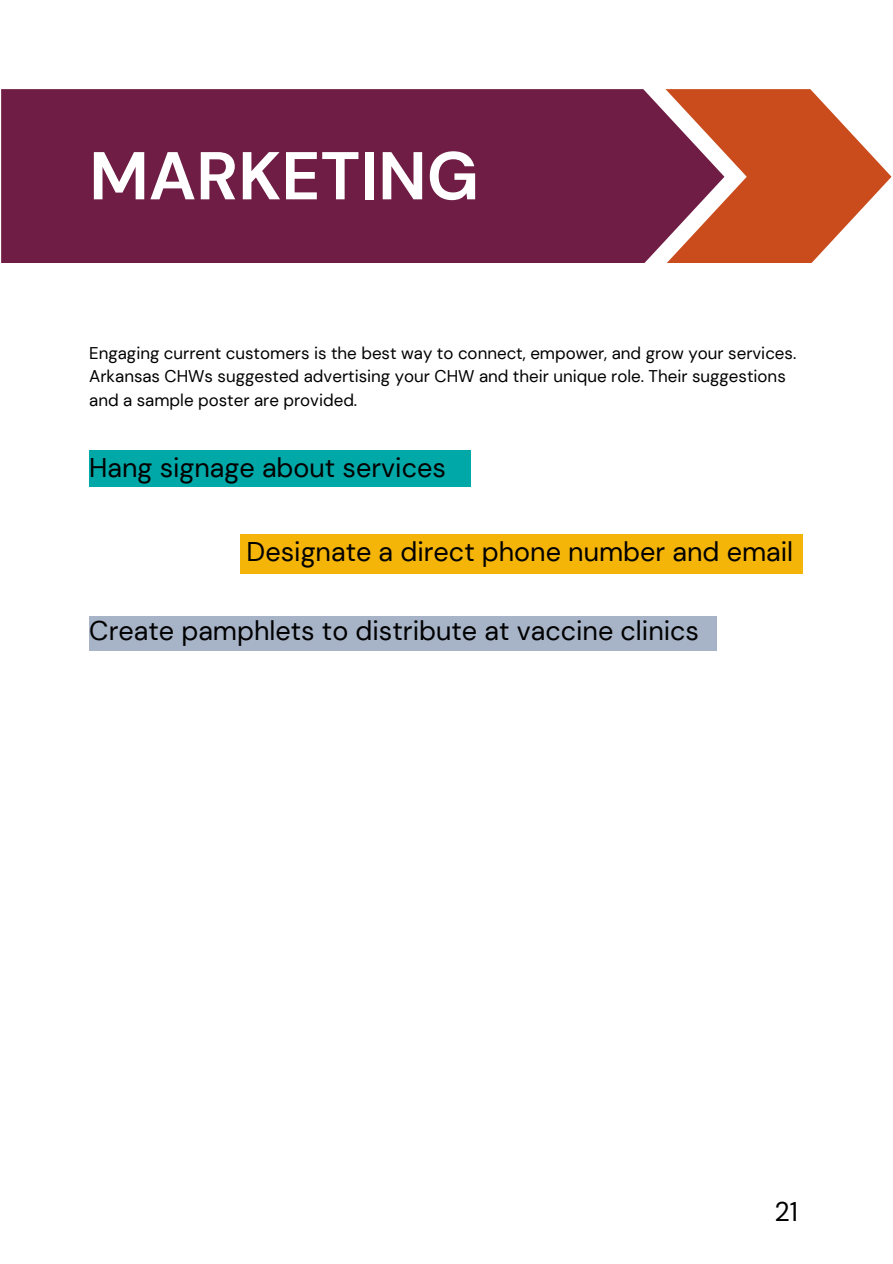
<style>
.page{position:relative;width:893px;height:1264px;background:#fff}
.page>*{position:absolute;margin:0;border:0;box-sizing:border-box;transform-origin:0 0}
.t1{font:700 67.5px "DM Sans";color:#fff}
.t2{font:27px "DM Sans";color:#000}
.t3{font:16.95px/23.5px "DM Sans";color:#000}
</style>
<div class="page">
<div style="left:1px;top:89px;width:664px;height:174px;background:#701d45"></div>
<svg style="left:665px;top:89px;width:226px;height:174px"></svg>
<div style="left:89px;top:449px;width:382px;height:37px;background:#00a8a8"></div>
<div style="left:240px;top:535px;width:563px;height:39px;background:#f4b408"></div>
<div style="left:89px;top:616px;width:627px;height:34px;background:#a7b3c7"></div>
<p class="t1" style="left:89px;top:132px;width:391px">MARKETING</p>
<p class="t3" style="left:89px;top:341px;width:708px">Engaging current customers is the best way to connect, empower, and grow your services.<br>Arkansas CHWs suggested advertising your CHW and their unique role. Their suggestions and a sample poster are provided.</p>
<p class="t2" style="left:89px;top:450px;width:358px">Hang signage about services</p>
<p class="t2" style="left:246px;top:534px;width:548px">Designate a direct phone number and email</p>
<p class="t2" style="left:89px;top:613px;width:611px">Create pamphlets to distribute at vaccine clinics</p>
<p class="t2" style="left:774px;top:1193px;width:25px">21</p>
</div>
